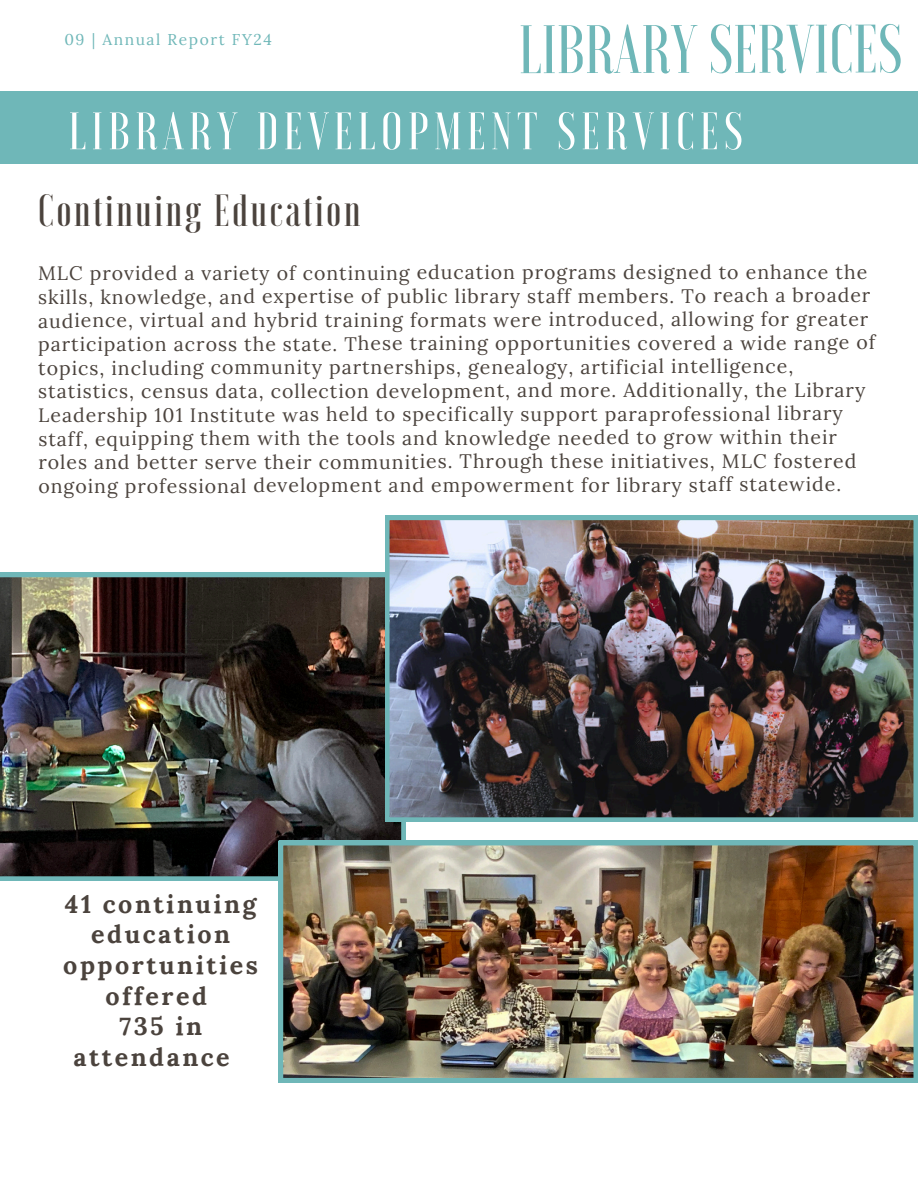
<style>
.page{position:relative;width:918px;height:1188px;background:#fff}
.page>*{position:absolute;margin:0;border:0;box-sizing:border-box;transform-origin:0 0}
.t1{font:500 68.25px "Voga";color:#6fb7b8}
.t2{font:500 52.5px "Voga";letter-spacing:.1em;color:#fff}
.t3{font:500 45px "Voga";letter-spacing:.05em;color:#4b433d}
.t4{font:700 25.05px "Lora";letter-spacing:.1em;color:#4b433d}
.t5{font:19.5px/23.7px "Lora";letter-spacing:.045em;color:#4b433d}
.t6{font:15.6px "Lora";letter-spacing:.095em;color:#6fb7b8}
</style>
<div class="page">
<div style="left:0;top:92px;width:918px;height:72px;background:#6fb7b8"></div>
<img style="left:0;top:573px;width:406px;height:308px">
<img style="left:385px;top:516px;width:533px;height:306px">
<img style="left:279px;top:841px;width:639px;height:241px">
<p class="t6" style="left:64px;top:29px;width:209px">09 | Annual Report FY24</p>
<p class="t1" style="left:519px;top:15px;width:385px">LIBRARY SERVICES</p>
<h3 class="t2" style="left:69px;top:105px;width:676px">LIBRARY DEVELOPMENT SERVICES</h3>
<h1 class="t3" style="left:38px;top:188px;width:324px">Continuing Education</h1>
<h2 class="t5" style="left:38px;top:260px;width:839px">MLC provided a variety of continuing education programs designed to enhance the skills, knowledge, and expertise of public library staff members. To reach a broader audience, virtual and hybrid training formats were introduced, allowing for greater participation across the state. These training opportunities covered a wide range of topics, including community partnerships, genealogy, artificial intelligence, statistics, census data, collection development, and more. Additionally, the Library Leadership 101 Institute was held to specifically support paraprofessional library staff, equipping them with the tools and knowledge needed to grow within their roles and better serve their communities. Through these initiatives, MLC fostered ongoing professional development and empowerment for library staff statewide.</h2>
<h5 class="t4" style="left:65px;top:888px;width:193px">41 continuing</h5>
<h5 class="t4" style="left:91px;top:918px;width:140px">education</h5>
<h5 class="t4" style="left:63px;top:949px;width:196px">opportunities</h5>
<h5 class="t4" style="left:105px;top:979px;width:103px">offered</h5>
<h5 class="t4" style="left:119px;top:1010px;width:84px">735 in</h5>
<h5 class="t4" style="left:73px;top:1041px;width:158px">attendance</h5>
</div>
